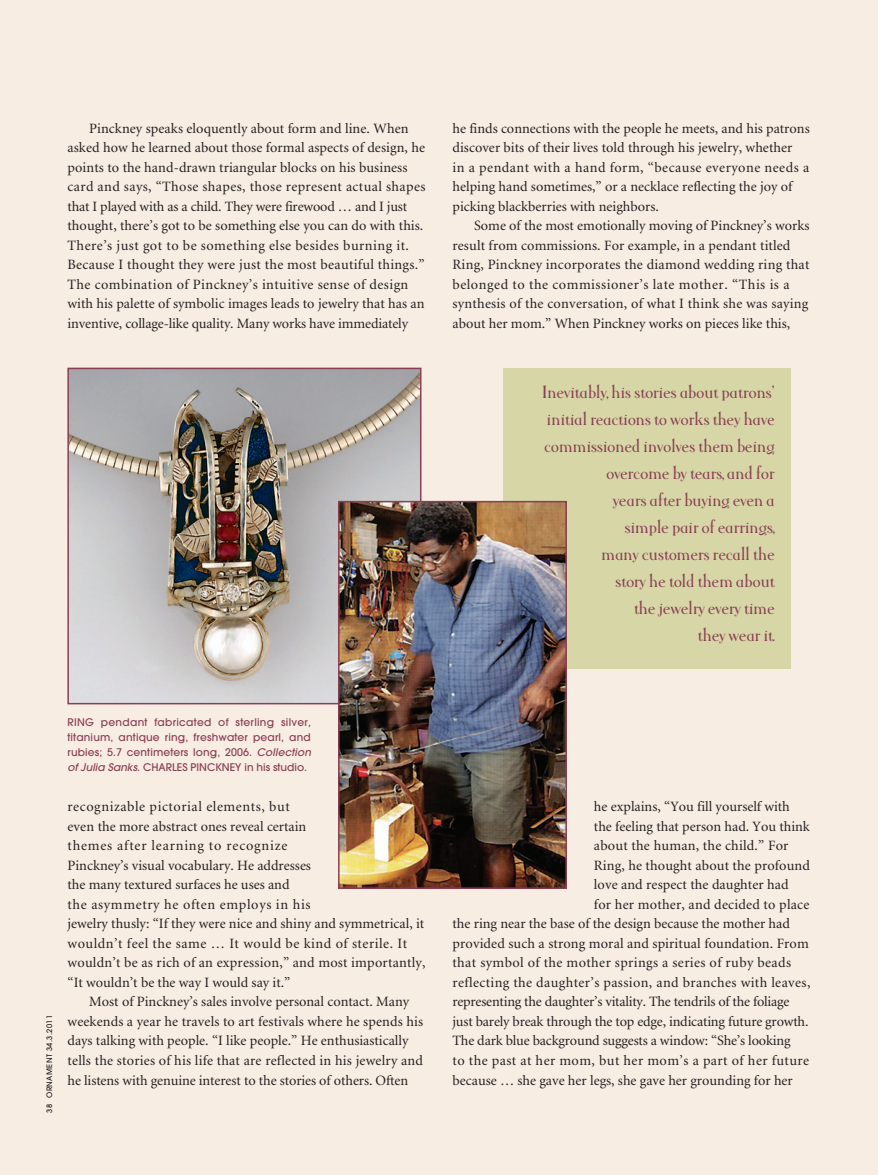
<style>
.page{position:relative;width:878px;height:1175px;background:#fff}
.page>*{position:absolute;margin:0;border:0;box-sizing:border-box;transform-origin:0 0}
.Features_Body{font:16.5px/27px "Rene Louis";letter-spacing:.01em;color:#8a3e53;text-align:right}
.Features_Body-2{font:14.25px/19.5px "Minion";letter-spacing:.005em;color:#231f20}
.Features_Body-3{font:14.25px "Minion";letter-spacing:.025em;color:#231f20}
.Features_Body-4{font:14.25px "Minion";letter-spacing:-.015em;color:#231f20}
.Features_Body-5{font:14.25px "Minion";letter-spacing:.03em;color:#231f20}
.Captions{font:500 10.5px/15px "Avant Garde";color:#8a3e53;text-align:justify}
.t1{font:500 7.5px "Avant Garde";letter-spacing:.055em;color:#231f20}
.s1{font-style:italic}
</style>
<div class="page">
<div style="left:0;top:0;width:878px;height:1174px;background:#f7ede3"></div>
<div style="left:503px;top:368px;width:287px;height:301px;background:#d6d6a7"></div>
<img style="left:70px;top:371px;width:348px;height:330px">
<div style="left:67px;top:368px;width:354px;height:336px;border:2px solid #8a3e53"></div>
<img style="left:341px;top:504px;width:223px;height:382px">
<div style="left:338px;top:501px;width:229px;height:388px;border:2px solid #8a3e53"></div>
<p class="Features_Body-2" style="left:68px;top:119px;width:359px;text-indent:22px">Pinckney speaks eloquently about form and line. When asked how he learned about those formal aspects of design, he points to the hand-drawn triangular blocks on his business card and says, “Those shapes, those represent actual shapes that I played with as a child. They were firewood … and I just thought, there’s got to be something else you can do with this.<br>There’s just got to be something else besides burning it.<br>Because I thought they were just the most beautiful things.” The combination of Pinckney’s intuitive sense of design with his palette of symbolic images leads to jewelry that has an inventive, collage-like quality. Many works have immediately</p>
<p class="Features_Body-2" style="left:452px;top:119px;width:359px">he finds connections with the people he meets, and his patrons discover bits of their lives told through his jewelry, whether<br>in a pendant with a hand form, “because everyone needs a helping hand sometimes,” or a necklace reflecting the joy of picking blackberries with neighbors.</p>
<p class="Features_Body-2" style="left:452px;top:217px;width:358px;text-indent:22px">Some of the most emotionally moving of Pinckney’s works result from commissions. For example, in a pendant titled Ring, Pinckney incorporates the diamond wedding ring that belonged to the commissioner’s late mother. “This is a synthesis of the conversation, of what I think she was saying about her mom.” When Pinckney works on pieces like this,</p>
<p class="Features_Body" style="left:542px;top:378px;width:234px">Inevitably, his stories about patrons’ initial reactions to works they have commissioned involves them being overcome by tears, and for<br>years after buying even a<br>simple pair of earrings,<br>many customers recall the<br>story he told them about<br>the jewelry every time<br>they wear it.</p>
<p class="t1" style="left:45px;top:1112px;width:99px;rotate:-90deg">38 ORNAMENT 34.3.2011</p>
<p class="Captions" style="left:68px;top:715px;width:245px">RING pendant fabricated of sterling silver, titanium, antique ring, freshwater pearl, and rubies; 5.7 centimeters long, 2006. <span class="s1">Collection of Julia Sanks.</span> CHARLES PINCKNEY in his studio.</p>
<p class="Features_Body-2" style="left:68px;top:797px;width:359px">recognizable pictorial elements, but<br>even the more abstract ones reveal certain<br>themes after learning to recognize<br>Pinckney’s visual vocabulary. He addresses<br>the many textured surfaces he uses and<br>the asymmetry he often employs in his<br>jewelry thusly: “If they were nice and shiny and symmetrical, it wouldn’t feel the same … It would be kind of sterile. It wouldn’t be as rich of an expression,” and most importantly, “It wouldn’t be the way I would say it.”</p>
<p class="Features_Body-2" style="left:68px;top:992px;width:357px;text-indent:22px">Most of Pinckney’s sales involve personal contact. Many weekends a year he travels to art festivals where he spends his days talking with people. “I like people.” He enthusiastically tells the stories of his life that are reflected in his jewelry and he listens with genuine interest to the stories of others. Often</p>
<p class="Features_Body-2" style="left:594px;top:797px;width:197px">he explains, “You fill yourself with</p>
<p class="Features_Body-2" style="left:594px;top:817px;width:217px">the feeling that person had. You think</p>
<p class="Features_Body-2" style="left:594px;top:836px;width:196px">about the human, the child.” For</p>
<p class="Features_Body-2" style="left:594px;top:856px;width:217px">Ring, he thought about the profound</p>
<p class="Features_Body-2" style="left:594px;top:875px;width:196px">love and respect the daughter had</p>
<p class="Features_Body-2" style="left:594px;top:895px;width:217px">for her mother, and decided to place</p>
<p class="Features_Body-2" style="left:452px;top:914px;width:339px">the ring near the base of the design because the mother had</p>
<p class="Features_Body-2" style="left:452px;top:934px;width:358px">provided such a strong moral and spiritual foundation. From</p>
<p class="Features_Body-3" style="left:452px;top:955px;width:340px">that symbol of the mother springs a series of ruby beads</p>
<p class="Features_Body-3" style="left:452px;top:975px;width:359px">reflecting the daughter’s passion, and branches with leaves,</p>
<p class="Features_Body-4" style="left:452px;top:994px;width:338px">representing the daughter’s vitality. The tendrils of the foliage</p>
<p class="Features_Body-2" style="left:452px;top:1012px;width:357px">just barely break through the top edge, indicating future growth.</p>
<p class="Features_Body-2" style="left:452px;top:1031px;width:339px">The dark blue background suggests a window: “She’s looking</p>
<p class="Features_Body-5" style="left:452px;top:1053px;width:358px">to the past at her mom, but her mom’s a part of her future</p>
<p class="Features_Body-2" style="left:452px;top:1070px;width:342px">because … she gave her legs, she gave her grounding for her</p>
</div>
